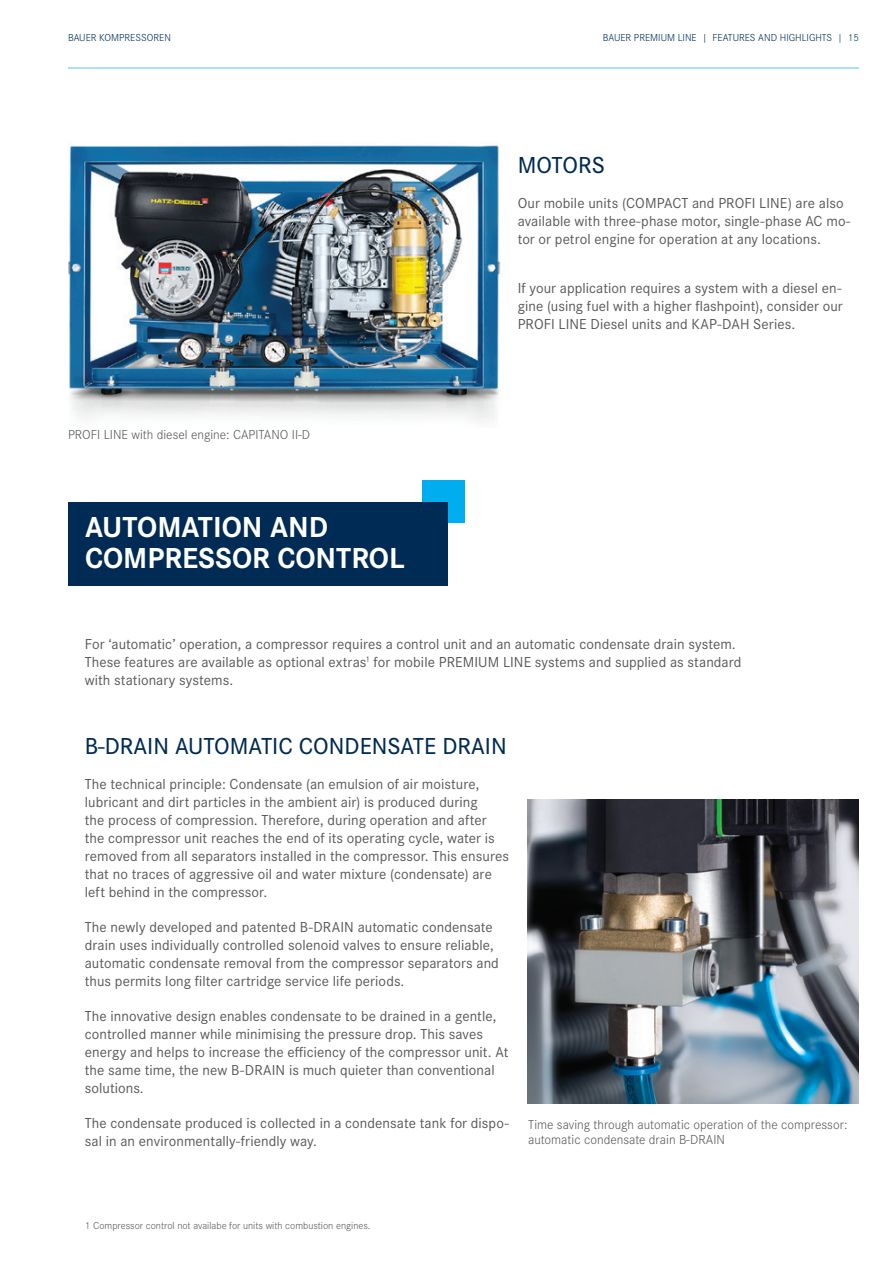
<style>
.page{position:relative;width:893px;height:1263px;background:#fff}
.page>*{position:absolute;margin:0;border:0;box-sizing:border-box;transform-origin:0 0}
.t1{font:700 30px/31.5px "Corporate S";color:#fff}
.t2{font:500 24px "Corporate S";color:#002b54}
.t3{font:15px/18px "Corporate S";letter-spacing:.005em;color:#57585a}
.t4{font:300 13.5px/15px "Corporate S";color:#57585a}
.t5{font:300 10.5px "Corporate S";color:#57585a}
.t6{font:300 10.5px "Corporate S";color:#002b54}
</style>
<div class="page">
<hr style="left:68px;top:67px;width:791px;height:2px;background:#8dd7f7">
<img style="left:527px;top:799px;width:331px;height:304px">
<img style="left:68px;top:142px;width:433px;height:281px">
<div style="left:422px;top:480px;width:43px;height:43px;background:#00aeef"></div>
<div style="left:68px;top:502px;width:380px;height:83px;background:#002b54"></div>
<p class="t6" style="left:68px;top:30px;width:104px">BAUER KOMPRESSOREN</p>
<p class="t6" style="left:603px;top:30px;width:258px">BAUER PREMIUM LINE | FEATURES AND HIGHLIGHTS | 15</p>
<p class="t4" style="left:68px;top:426px;width:244px">PROFI LINE with diesel engine: CAPITANO II-D</p>
<h1 class="t1" style="left:85px;top:509px;width:321px">AUTOMATION AND<br>COMPRESSOR CONTROL</h1>
<h2 class="t2" style="left:518px;top:147px;width:89px">MOTORS</h2>
<p class="t3" style="left:518px;top:193px;width:334px">Our mobile units (COMPACT and PROFI LINE) are also available with three-phase motor, single-phase AC mo&shy;tor or petrol engine for operation at any locations.</p>
<p class="t3" style="left:518px;top:278px;width:327px;text-align:justify">If your application requires a system with a diesel en&shy;gine (using fuel with a higher flashpoint), consider our PROFI LINE Diesel units and KAP-DAH Series.</p>
<p class="t3" style="left:85px;top:634px;width:658px">For ‘automatic’ operation, a compressor requires a control unit and an automatic condensate drain system.<br>These features are available as optional extras<sup>1</sup> for mobile PREMIUM LINE systems and supplied as standard with stationary systems.</p>
<h2 class="t2" style="left:85px;top:728px;width:423px">B-DRAIN AUTOMATIC CONDENSATE DRAIN</h2>
<p class="t3" style="left:85px;top:774px;width:426px">The technical principle: Condensate (an emulsion of air moisture, lubricant and dirt particles in the ambient air) is produced during<br>the process of compression. Therefore, during operation and after the compressor unit reaches the end of its operating cycle, water is removed from all separators installed in the compressor. This ensures that no traces of aggressive oil and water mixture (condensate) are left behind in the compressor.</p>
<p class="t3" style="left:85px;top:917px;width:416px">The newly developed and patented B-DRAIN automatic condensate drain uses individually controlled solenoid valves to ensure reliable, automatic condensate removal from the compressor separators and thus permits long filter cartridge service life periods.</p>
<p class="t3" style="left:85px;top:1006px;width:425px">The innovative design enables condensate to be drained in a gentle, controlled manner while minimising the pressure drop. This saves energy and helps to increase the efficiency of the compressor unit. At the same time, the new B-DRAIN is much quieter than conventional solutions.</p>
<p class="t3" style="left:85px;top:1113px;width:425px">The condensate produced is collected in a condensate tank for dispo&shy;sal in an environmentally-friendly way.</p>
<p class="t4" style="left:528px;top:1116px;width:321px">Time saving through automatic operation of the compressor: automatic condensate drain B-DRAIN</p>
<p class="t5" style="left:85px;top:1218px;width:287px">1 Compressor control not availabe for units with combustion engines.</p>
</div>
